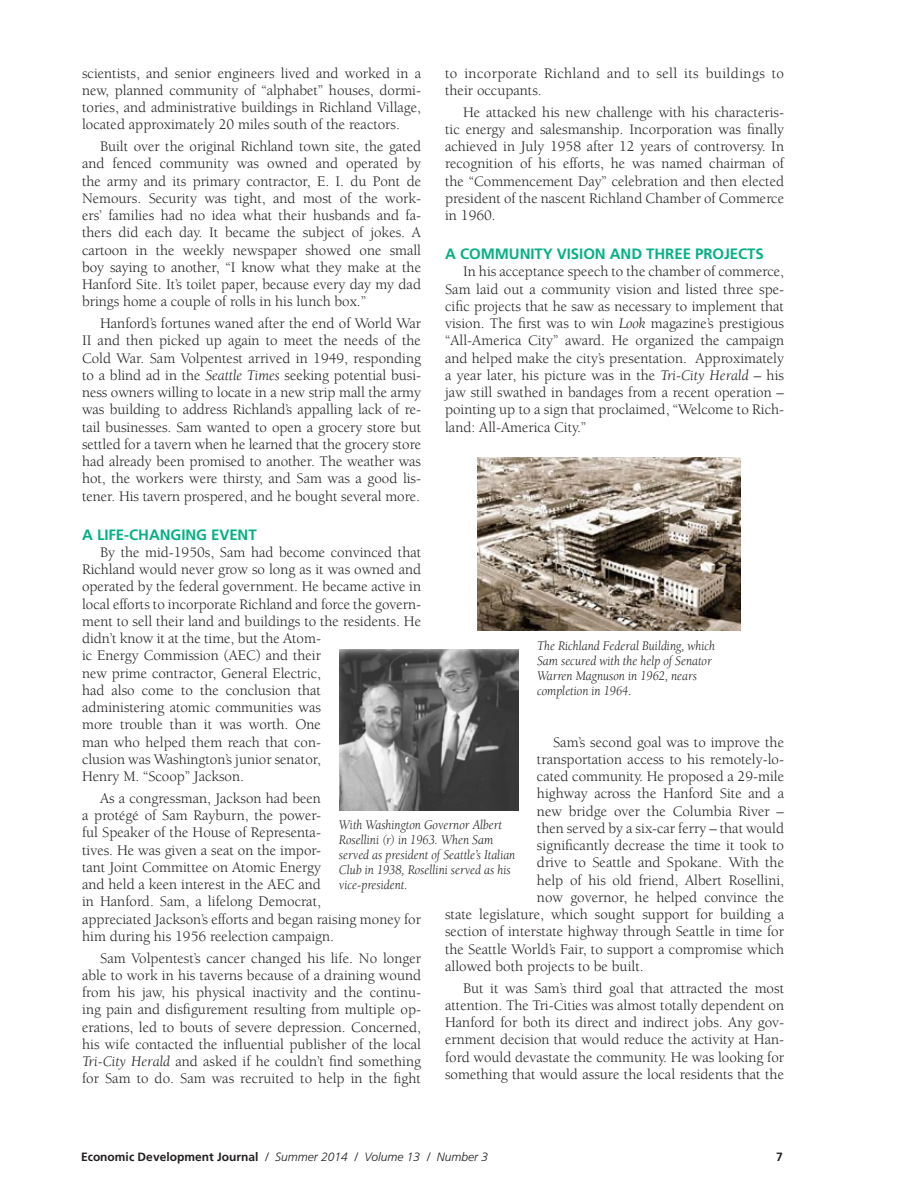
<style>
.page{position:relative;width:918px;height:1188px;background:#fff}
.page>*{position:absolute;margin:0;border:0;box-sizing:border-box;transform-origin:0 0}
.t1{font:15px/17.2px "Berkeley";color:#231f20;text-align:justify}
.t2{font:15px/17.2px "Berkeley";letter-spacing:.025em;color:#231f20}
.t3{font:700 15px "Frutiger";letter-spacing:-.005em;color:#05b085}
.t4{font:italic 13.5px/15px "Berkeley";color:#231f20;scale:.95 1}
.t5{font:italic 300 12px "Frutiger";color:#231f20}
.t6{font:700 12px "Frutiger";color:#231f20}
.s1{font-style:italic}
.s2{font-weight:700;font-style:normal}
</style>
<div class="page">
<img style="left:478px;top:458px;width:262px;height:173px">
<img style="left:339px;top:650px;width:180px;height:160px">
<p class="t1" style="left:82px;top:65px;width:341px">scientists, and senior engineers lived and worked in a new, planned community of “alphabet” houses, dormi&shy;tories, and administrative buildings in Richland Village, located approximately 20 miles south of the reactors.</p>
<p class="t1" style="left:82px;top:138px;width:341px;text-indent:18px">Built over the original Richland town site, the gated and fenced community was owned and operated by the army and its primary contractor, E. I. du Pont de Nemours. Security was tight, and most of the work&shy;ers’ families had no idea what their husbands and fa&shy;thers did each day. It became the subject of jokes. A cartoon in the weekly newspaper showed one small boy saying to another, “I know what they make at the Hanford Site. It’s toilet paper, because every day my dad brings home a couple of rolls in his lunch box.”</p>
<p class="t1" style="left:82px;top:315px;width:341px">Hanford’s fortunes waned after the end of World War II and then picked up again to meet the needs of the Cold War. Sam Volpentest arrived in 1949, responding to a blind ad in the <span class="s1">Seattle Times</span> seeking potential busi&shy;ness owners willing to locate in a new strip mall the army was building to address Richland’s appalling lack of re&shy;tail businesses. Sam wanted to open a grocery store but settled for a tavern when he learned that the grocery store had already been promised to another. The weather was hot, the workers were thirsty, and Sam was a good lis&shy;tener. His tavern prospered, and he bought several more.</p>
<p class="t3" style="left:82px;top:526px;width:176px">A LIFE-CHANGING EVENT</p>
<p class="t1" style="left:82px;top:544px;width:341px;text-align:left;text-indent:18px">By the mid-1950s, Sam had become convinced that Richland would never grow so long as it was owned and operated by the federal government. He became active in local efforts to incorporate Richland and force the govern&shy;ment to sell their land and buildings to the residents. He didn’t know it at the time, but the Atom-<br>ic Energy Commission (AEC) and their<br>new prime contractor, General Electric,<br>had also come to the conclusion that<br>administering atomic communities was<br>more trouble than it was worth. One<br>man who helped them reach that con-<br>clusion was Washington’s junior senator,<br>Henry M. “Scoop” Jackson.</p>
<p class="t1" style="left:82px;top:790px;width:340px;text-align:left;text-indent:18px">As a congressman, Jackson had been<br>a protégé of Sam Rayburn, the power-<br>ful Speaker of the House of Representa-<br>tives. He was given a seat on the impor-<br>tant Joint Committee on Atomic Energy<br>and held a keen interest in the AEC and<br>in Hanford. Sam, a lifelong Democrat,<br>appreciated Jackson’s efforts and began raising money for him during his 1956 reelection campaign.</p>
<p class="t1" style="left:82px;top:950px;width:341px;text-indent:18px">Sam Volpentest’s cancer changed his life. No longer able to work in his taverns because of a draining wound from his jaw, his physical inactivity and the continu&shy;ing pain and disfigurement resulting from multiple op&shy;erations, led to bouts of severe depression. Concerned, his wife contacted the influential publisher of the local <span class="s1">Tri-City Herald</span> and asked if he couldn’t find something for Sam to do. Sam was recruited to help in the fight</p>
<p class="t2" style="left:445px;top:65px;width:340px">to incorporate Richland and to sell its buildings to their occupants.</p>
<p class="t1" style="left:445px;top:104px;width:341px">He attacked his new challenge with his characteris&shy;tic energy and salesmanship. Incorporation was finally achieved in July 1958 after 12 years of controversy. In recognition of his efforts, he was named chairman of the “Commencement Day” celebration and then elected president of the nascent Richland Chamber of Commerce in 1960.</p>
<p class="t3" style="left:445px;top:245px;width:320px">A COMMUNITY VISION AND TH REE PROJECTS</p>
<p class="t1" style="left:445px;top:263px;width:340px;text-indent:18px">In his acceptance speech to the chamber of commerce, Sam laid out a community vision and listed three spe&shy;cific projects that he saw as necessary to implement that vision. The first was to win <span class="s1">Look</span> magazine’s prestigious “All-America City” award. He organized the campaign and helped make the city’s presentation. Approximately a year later, his picture was in the <span class="s1">Tri-City Herald</span> – his jaw still swathed in bandages from a recent operation – pointing up to a sign that proclaimed, “Welcome to Rich&shy;land: All-America City.”</p>
<p class="t4" style="left:537px;top:639px;width:189px">The Richland Federal Building, which<br>Sam secured with the help of Senator<br>Warren Magnuson in 1962, nears completion in 1964.</p>
<p class="t1" style="left:553px;top:734px;width:232px">Sam’s second goal was to improve the</p>
<p class="t1" style="left:537px;top:751px;width:249px">transportation access to his remotely-lo-</p>
<p class="t1" style="left:537px;top:768px;width:249px">cated community. He proposed a 29-mile</p>
<p class="t1" style="left:537px;top:785px;width:249px">highway across the Hanford Site and a</p>
<p class="t1" style="left:537px;top:803px;width:249px">new bridge over the Columbia River –</p>
<p class="t1" style="left:537px;top:820px;width:249px">then served by a six-car ferry – that would</p>
<p class="t1" style="left:537px;top:837px;width:249px">significantly decrease the time it took to</p>
<p class="t1" style="left:537px;top:854px;width:249px">drive to Seattle and Spokane. With the</p>
<p class="t1" style="left:537px;top:872px;width:249px">help of his old friend, Albert Rosellini,</p>
<p class="t1" style="left:537px;top:889px;width:249px">now governor, he helped convince the</p>
<p class="t1" style="left:445px;top:906px;width:341px">state legislature, which sought support for building a</p>
<p class="t1" style="left:445px;top:923px;width:340px">section of interstate highway through Seattle in time for</p>
<p class="t1" style="left:445px;top:941px;width:341px">the Seattle World’s Fair, to support a compromise which</p>
<p class="t1" style="left:445px;top:958px;width:200px">allowed both projects to be built.</p>
<p class="t1" style="left:445px;top:980px;width:341px;text-indent:18px">But it was Sam’s third goal that attracted the most attention. The Tri-Cities was almost totally dependent on Hanford for both its direct and indirect jobs. Any gov&shy;ernment decision that would reduce the activity at Han&shy;ford would devastate the community. He was looking for something that would assure the local residents that the</p>
<p class="t4" style="left:339px;top:818px;width:187px">With Washington Governor Albert<br>Rosellini (r) in 1963. When Sam served as president of Seattle’s Italian<br>Club in 1938, Rosellini served as his vice-president.</p>
<p class="t5" style="left:81px;top:1150px;width:409px"><span class="s2">ECONOMIC DEVELOPMENT JOURNAL</span> / Summer 2014 / Volume 13 / Number 3</p>
<p class="t6" style="left:776px;top:1150px;width:8px">7</p>
</div>
